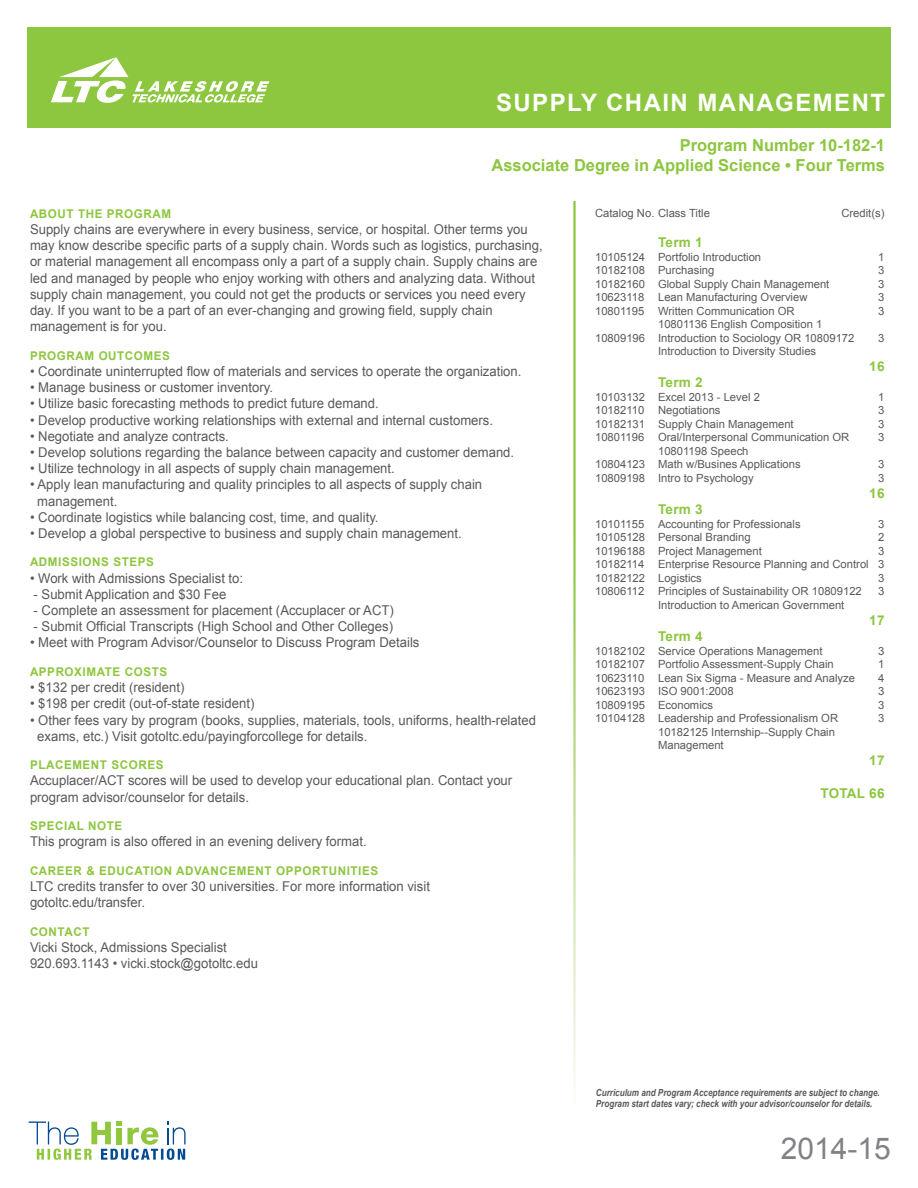
<style>
.page{position:relative;width:918px;height:1188px;background:#fff}
.page>*{position:absolute;margin:0;border:0;box-sizing:border-box;transform-origin:0 0}
.t1{font:30px "Arial";color:#808285}
.t2{font:700 24px "Arial";letter-spacing:.06em;color:#fff}
.t3{font:700 16.5px/19.8px "Arial";color:#8dc63f;text-align:right}
.t4{font:13.5px/16.2px "Arial";color:#58595b}
.t5{font:700 13.5px "Arial";letter-spacing:.02em;color:#8dc63f}
.t6{font:700 12px "Arial";letter-spacing:.05em;color:#8dc63f}
.t7{font:11.25px/13.5px "Arial";color:#58595b}
.t8{font:italic 700 9.75px/11.7px "Arial";color:#58595b;scale:.83 1}
</style>
<div class="page">
<div style="left:27px;top:27px;width:864px;height:100px;background:#8dc63f"></div>
<svg style="left:51px;top:57px;width:218px;height:46px"></svg>
<svg style="left:29px;top:1122px;width:157px;height:38px"></svg>
<h2 class="t2" style="left:496px;top:87px;width:391px">SUPPLY CHAIN MANAGEMENT</h2>
<p class="t3" style="left:491px;top:136px;width:395px">Program Number 10-182-1<br>Associate Degree in Applied Science • Four Terms</p>
<p class="t6" style="left:30px;top:206px;width:143px">ABOUT THE PROGRAM</p>
<p class="t4" style="left:30px;top:221px;width:514px">Supply chains are everywhere in every business, service, or hospital. Other terms you may know describe specific parts of a supply chain. Words such as logistics, purchasing, or material management all encompass only a part of a supply chain. Supply chains are led and managed by people who enjoy working with others and analyzing data. Without supply chain management, you could not get the products or services you need every day. If you want to be a part of an ever-changing and growing field, supply chain management is for you.</p>
<p class="t6" style="left:30px;top:348px;width:142px">PROGRAM OUTCOMES</p>
<p class="t4" style="left:30px;top:363px;width:493px">• Coordinate uninterrupted flow of materials and services to operate the organization.</p>
<p class="t4" style="left:30px;top:379px;width:245px">• Manage business or customer inventory.</p>
<p class="t4" style="left:30px;top:396px;width:350px">• Utilize basic forecasting methods to predict future demand.</p>
<p class="t4" style="left:30px;top:412px;width:465px">• Develop productive working relationships with external and internal customers.</p>
<p class="t4" style="left:30px;top:428px;width:200px">• Negotiate and analyze contracts.</p>
<p class="t4" style="left:30px;top:444px;width:486px">• Develop solutions regarding the balance between capacity and customer demand.</p>
<p class="t4" style="left:30px;top:460px;width:366px">• Utilize technology in all aspects of supply chain management.</p>
<p class="t4" style="left:37px;top:477px;width:446px;text-indent:-7px">• Apply lean manufacturing and quality principles to all aspects of supply chain management.</p>
<p class="t4" style="left:30px;top:509px;width:350px">• Coordinate logistics while balancing cost, time, and quality.</p>
<p class="t4" style="left:30px;top:525px;width:433px">• Develop a global perspective to business and supply chain management.</p>
<p class="t6" style="left:30px;top:554px;width:125px">ADMISSIONS STEPS</p>
<p class="t4" style="left:30px;top:570px;width:215px">• Work with Admissions Specialist to:</p>
<p class="t4" style="left:34px;top:586px;width:194px">- Submit Application and $30 Fee</p>
<p class="t4" style="left:34px;top:602px;width:362px">- Complete an assessment for placement (Accuplacer or ACT)</p>
<p class="t4" style="left:34px;top:619px;width:361px">- Submit Official Transcripts (High School and Other Colleges)</p>
<p class="t4" style="left:30px;top:635px;width:391px">• Meet with Program Advisor/Counselor to Discuss Program Details</p>
<p class="t6" style="left:30px;top:664px;width:139px">APPROXIMATE COSTS</p>
<p class="t4" style="left:30px;top:679px;width:156px">• $132 per credit (resident)</p>
<p class="t4" style="left:30px;top:696px;width:226px">• $198 per credit (out-of-state resident)</p>
<p class="t4" style="left:37px;top:712px;width:500px;text-indent:-7px">• Other fees vary by program (books, supplies, materials, tools, uniforms, health-related exams, etc.) Visit gotoltc.edu/payingforcollege for details.</p>
<p class="t6" style="left:30px;top:757px;width:135px">PLACEMENT SCORES</p>
<p class="t4" style="left:30px;top:773px;width:484px">Accuplacer/ACT scores will be used to develop your educational plan. Contact your program advisor/counselor for details.</p>
<p class="t6" style="left:30px;top:818px;width:94px">SPECIAL NOTE</p>
<p class="t4" style="left:30px;top:834px;width:338px">This program is also offered in an evening delivery format.</p>
<p class="t6" style="left:30px;top:863px;width:350px">CAREER &amp; EDUCATION ADVANCEMENT OPPORTUNITIES</p>
<p class="t4" style="left:30px;top:878px;width:401px">LTC credits transfer to over 30 universities. For more information visit gotoltc.edu/transfer.</p>
<p class="t6" style="left:30px;top:924px;width:61px">CONTACT</p>
<p class="t4" style="left:30px;top:939px;width:229px">Vicki Stock, Admissions Specialist<br>920.693.1143 • vicki.stock@gotoltc.edu</p>
<p class="t7" style="left:595px;top:207px;width:116px">Catalog No. Class Title</p>
<p class="t7" style="left:841px;top:207px;width:45px">Credit(s)</p>
<p class="t5" style="left:658px;top:233px;width:46px">Term 1</p>
<p class="t7" style="left:595px;top:250px;width:168px">10105124 Portfolio Introduction</p>
<p class="t7" style="left:878px;top:250px;width:8px">1</p>
<p class="t7" style="left:595px;top:263px;width:121px">10182108 Purchasing</p>
<p class="t7" style="left:878px;top:263px;width:8px">3</p>
<p class="t7" style="left:595px;top:277px;width:236px">10182160 Global Supply Chain Management</p>
<p class="t7" style="left:878px;top:277px;width:8px">3</p>
<p class="t7" style="left:595px;top:290px;width:214px">10623118 Lean Manufacturing Overview</p>
<p class="t7" style="left:878px;top:290px;width:8px">3</p>
<p class="t7" style="left:595px;top:304px;width:201px">10801195 Written Communication OR</p>
<p class="t7" style="left:878px;top:304px;width:8px">3</p>
<p class="t7" style="left:595px;top:317px;width:261px;text-indent:63px">10801136 English Composition 1<br>10809196 Introduction to Sociology OR 10809172</p>
<p class="t7" style="left:878px;top:331px;width:8px">3</p>
<p class="t7" style="left:658px;top:344px;width:160px">Introduction to Diversity Studies</p>
<p class="t5" style="left:869px;top:358px;width:17px">16</p>
<p class="t5" style="left:658px;top:374px;width:46px">Term 2</p>
<p class="t7" style="left:595px;top:390px;width:166px">10103132 Excel 2013 - Level 2</p>
<p class="t7" style="left:878px;top:390px;width:8px">1</p>
<p class="t7" style="left:595px;top:404px;width:127px">10182110 Negotiations</p>
<p class="t7" style="left:878px;top:404px;width:8px">3</p>
<p class="t7" style="left:595px;top:417px;width:200px">10182131 Supply Chain Management</p>
<p class="t7" style="left:878px;top:417px;width:8px">3</p>
<p class="t7" style="left:595px;top:431px;width:256px">10801196 Oral/Interpersonal Communication OR</p>
<p class="t7" style="left:878px;top:431px;width:8px">3</p>
<p class="t7" style="left:595px;top:444px;width:207px;text-indent:63px">10801198 Speech<br>10804123 Math w/Busines Applications</p>
<p class="t7" style="left:878px;top:458px;width:8px">3</p>
<p class="t7" style="left:595px;top:471px;width:160px">10809198 Intro to Psychology</p>
<p class="t7" style="left:878px;top:471px;width:8px">3</p>
<p class="t5" style="left:869px;top:484px;width:17px">16</p>
<p class="t5" style="left:658px;top:501px;width:46px">Term 3</p>
<p class="t7" style="left:595px;top:517px;width:207px">10101155 Accounting for Professionals</p>
<p class="t7" style="left:878px;top:517px;width:8px">3</p>
<p class="t7" style="left:595px;top:531px;width:157px">10105128 Personal Branding</p>
<p class="t7" style="left:878px;top:531px;width:8px">2</p>
<p class="t7" style="left:595px;top:544px;width:168px">10196188 Project Management</p>
<p class="t7" style="left:595px;top:544px;width:291px;text-align:justify;text-indent:283px">3<br>10182114 Enterprise Resource Planning and Control 3<br>10182122 Logistics</p>
<p class="t7" style="left:878px;top:571px;width:8px">3</p>
<p class="t7" style="left:595px;top:585px;width:268px">10806112 Principles of Sustainability OR 10809122</p>
<p class="t7" style="left:878px;top:585px;width:8px">3</p>
<p class="t7" style="left:658px;top:598px;width:188px">Introduction to American Government</p>
<p class="t5" style="left:869px;top:611px;width:17px">17</p>
<p class="t5" style="left:658px;top:628px;width:46px">Term 4</p>
<p class="t7" style="left:595px;top:644px;width:229px">10182102 Service Operations Management</p>
<p class="t7" style="left:878px;top:644px;width:8px">3</p>
<p class="t7" style="left:595px;top:658px;width:240px">10182107 Portfolio Assessment-Supply Chain</p>
<p class="t7" style="left:878px;top:658px;width:8px">1</p>
<p class="t7" style="left:595px;top:671px;width:261px">10623110 Lean Six Sigma - Measure and Analyze</p>
<p class="t7" style="left:878px;top:671px;width:8px">4</p>
<p class="t7" style="left:595px;top:685px;width:140px">10623193 ISO 9001:2008</p>
<p class="t7" style="left:878px;top:685px;width:8px">3</p>
<p class="t7" style="left:595px;top:698px;width:120px">10809195 Economics</p>
<p class="t7" style="left:878px;top:698px;width:8px">3</p>
<p class="t7" style="left:595px;top:712px;width:245px">10104128 Leadership and Professionalism OR</p>
<p class="t7" style="left:878px;top:712px;width:8px">3</p>
<p class="t7" style="left:658px;top:725px;width:178px">10182125 Internship--Supply Chain<br>Management</p>
<p class="t5" style="left:869px;top:752px;width:17px">17</p>
<p class="t5" style="left:820px;top:784px;width:66px">TOTAL 66</p>
<p class="t8" style="left:596px;top:1087px;width:344px">Curriculum and Program Acceptance requirements are subject to change.<br>Program start dates vary; check with your advisor/counselor for details.</p>
<h1 class="t1" style="left:781px;top:1129px;width:112px">2014-15</h1>
</div>
